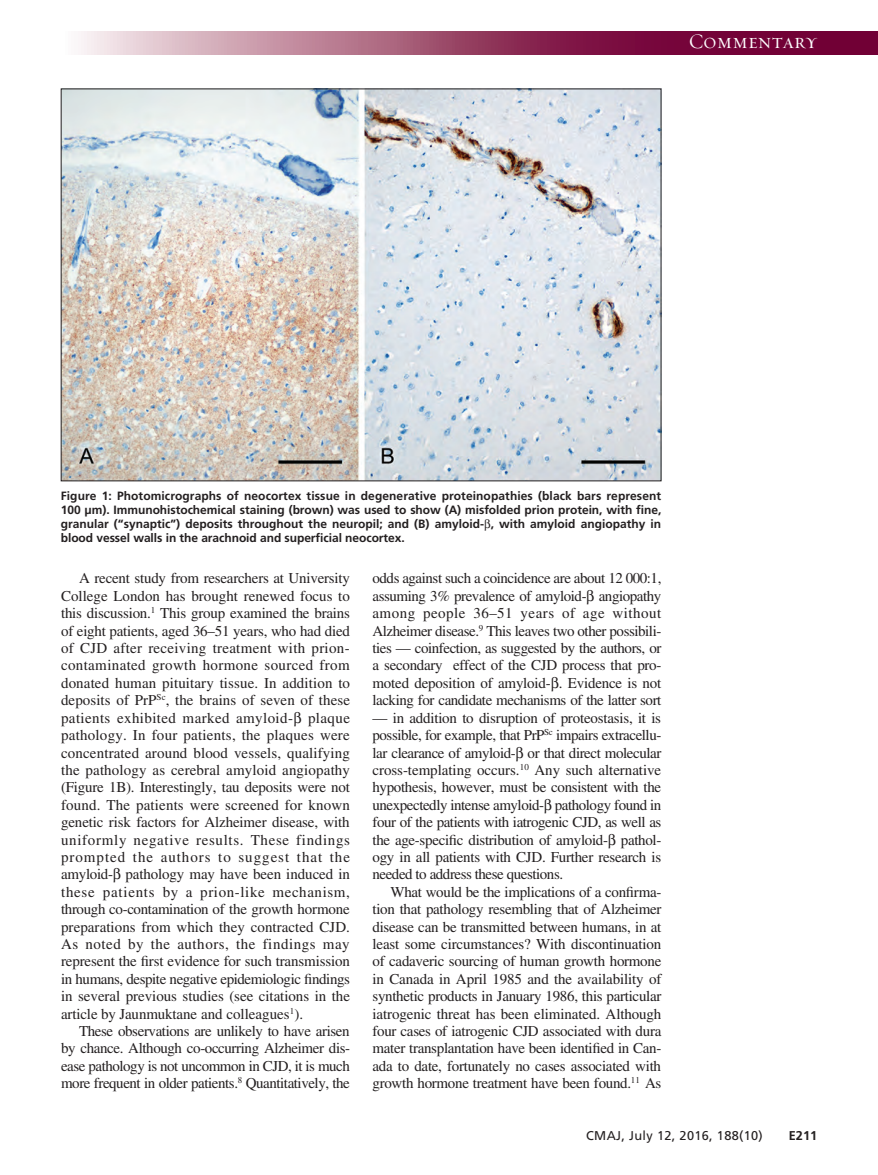
<style>
.page{position:relative;width:878px;height:1175px;background:#fff}
.page>*{position:absolute;margin:0;border:0;box-sizing:border-box;transform-origin:0 0}
.t1{font:21px "Requiem Display HTF Small Caps";letter-spacing:.005em;color:#fff}
.t2{font:15px/17.4px "Times LT Std";letter-spacing:-.025em;color:#231f20;text-align:justify}
.t3{font:12.75px "Frutiger LT Std";letter-spacing:.025em;color:#231f20}
.t4{font:700 12.75px "Frutiger LT Std";color:#231f20}
.t5{font:700 12px/14.2px "Frutiger LT Std";letter-spacing:-.005em;color:#231f20;text-align:justify}
</style>
<div class="page">
<svg style="left:81px;top:32px;width:797px;height:22px;background:#9f5072"></svg>
<img style="left:63px;top:90px;width:596px;height:389px">
<h1 class="t1" style="left:688px;top:29px;width:130px">Commentary</h1>
<p class="t5" style="left:61px;top:488px;width:602px">Figure 1: Photomicrographs of neocortex tissue in degenerative proteinopathies (black bars represent 100 µm). Immunohistochemical staining (brown) was used to show (A) misfolded prion protein, with fine, granular (“synaptic”) deposits throughout the neuropil; and (B) amyloid- , with amyloid angiopathy in blood vessel walls in the arachnoid and superficial neocortex.</p>
<p class="t2" style="left:61px;top:569px;width:290px;text-indent:18px">A recent study from researchers at University College London has brought renewed focus to this discussion.<sup>1</sup> This group examined the brains of eight patients, aged 36–51 years, who had died of CJD after receiving treatment with prion&shy;contaminated growth hormone sourced from donated human pituitary tissue. In addition to deposits of PrP<sup>Sc</sup>, the brains of seven of these patients exhibited marked amyloid- plaque pathology. In four patients, the plaques were concentrated around blood vessels, qualifying the pathology as cerebral amyloid angiopathy (Figure 1B). Interestingly, tau deposits were not found. The patients were screened for known genetic risk factors for Alzheimer disease, with uniformly negative results. These findings prompted the authors to suggest that the amyloid- pathology may have been induced in these patients by a prion-like mechanism, through co-contamination of the growth hormone preparations from which they contracted CJD.<br>As noted by the authors, the findings may represent the first evidence for such transmission in humans, despite negative epidemiologic findings in several previous studies (see citations in the article by Jaunmuktane and colleagues<sup>1</sup>).</p>
<p class="t2" style="left:61px;top:1022px;width:291px;text-indent:18px">These observations are unlikely to have arisen by chance. Although co-occurring Alzheimer dis&shy;ease pathology is not uncommon in CJD, it is much more frequent in older patients.<sup>8</sup> Quantitatively, the</p>
<p class="t2" style="left:372px;top:569px;width:290px">odds against such a coincidence are about 12 000:1, assuming 3% prevalence of amyloid- angiopathy among people 36–51 years of age without Alzheimer disease.<sup>9</sup> This leaves two other possibili&shy;ties — coinfection, as suggested by the authors, or a secondary effect of the CJD process that pro&shy;moted deposition of amyloid- . Evidence is not lacking for candidate mechanisms of the latter sort</p>
<p class="t2" style="left:372px;top:709px;width:290px">— in addition to disruption of proteostasis, it is possible, for example, that PrP<sup>Sc</sup> impairs extracellu&shy;lar clearance of amyloid- or that direct molecular cross-templating occurs.<sup>10</sup> Any such alternative hypothesis, however, must be consistent with the unexpectedly intense amyloid- pathology found in four of the patients with iatrogenic CJD, as well as the age-specific distribution of amyloid- pathol&shy;ogy in all patients with CJD. Further research is needed to address these questions.</p>
<p class="t2" style="left:372px;top:883px;width:290px;text-indent:18px">What would be the implications of a confirma&shy;tion that pathology resembling that of Alzheimer disease can be transmitted between humans, in at least some circumstances? With discontinuation of cadaveric sourcing of human growth hormone in Canada in April 1985 and the availability of synthetic products in January 1986, this particular iatrogenic threat has been eliminated. Although four cases of iatrogenic CJD associated with dura mater transplantation have been identified in Can&shy;ada to date, fortunately no cases associated with growth hormone treatment have been found.<sup>11</sup> As</p>
<p class="t3" style="left:586px;top:1127px;width:178px">CMAJ, July 12, 2016, 188(10)</p>
<p class="t4" style="left:788px;top:1127px;width:30px">E211</p>
</div>
